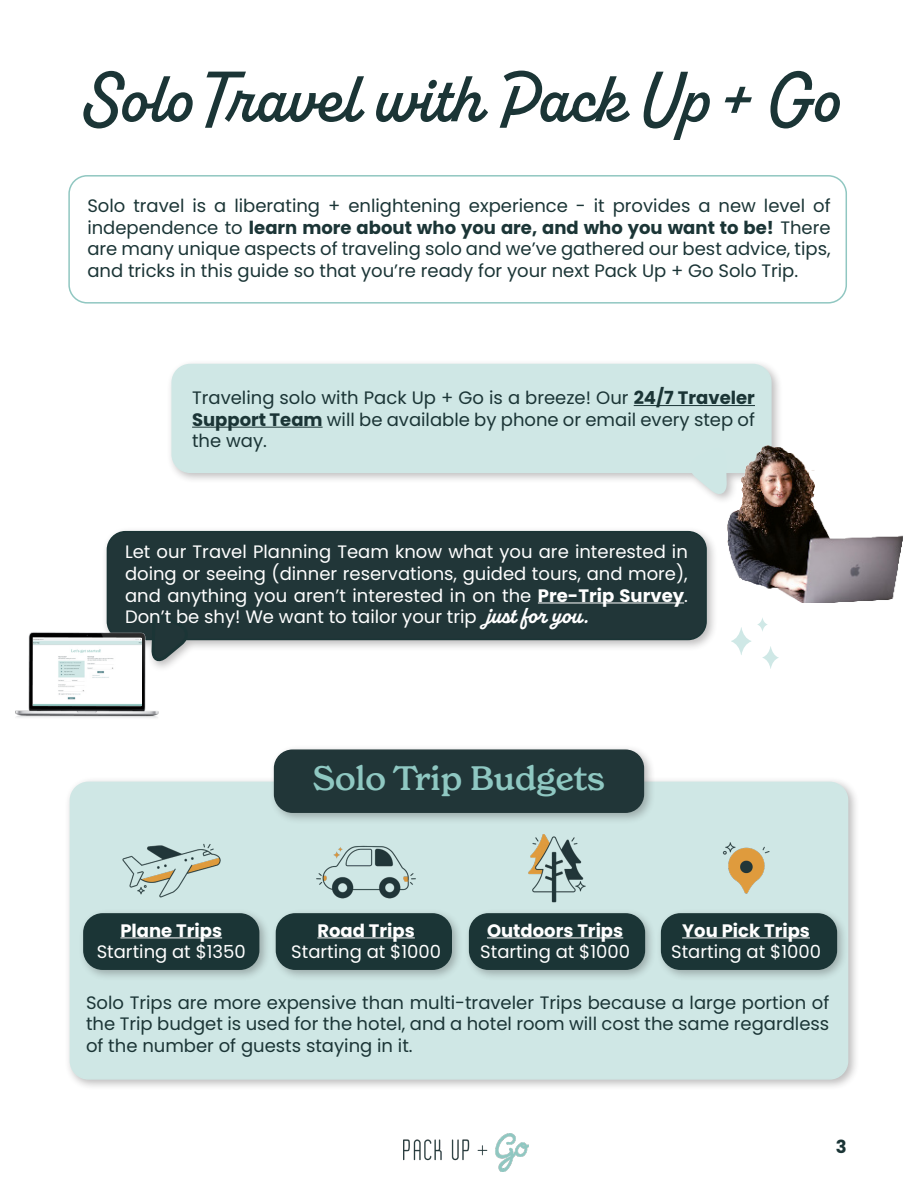
<style>
.page{position:relative;width:918px;height:1188px;background:#fff}
.page>*{position:absolute;margin:0;border:0;box-sizing:border-box;transform-origin:0 0}
.t1{font:600 72px "Alkaline";color:#1b3536}
.t2{font:500 33px "New Spirit";color:#8fc8c2}
.t3{font:18px/21.6px "Poppins";color:#1b3536;text-align:justify}
.t4{font:18px/21.6px "Poppins";color:#fff;text-align:justify}
.t5{font:700 18px "Poppins";color:#fff}
.t6{font:700 18px "Poppins";color:#1b3536}
.s1{font-weight:700}
.s2{font-family:"Alkaline";font-weight:700;font-size:24px}
</style>
<div class="page">
<img style="left:403px;top:1134px;width:125px;height:37px">
<div style="left:65px;top:777px;width:795px;height:314px;background:#231f20;opacity:.3"></div>
<div style="left:70px;top:782px;width:778px;height:297px;background:#cfe7e5;border-radius:18px"></div>
<div style="left:70px;top:782px;width:778px;height:298px;border:2px solid #cfe7e5;border-radius:18px"></div>
<div style="left:656px;top:908px;width:193px;height:74px;background:#231f20;opacity:.3"></div>
<div style="left:662px;top:915px;width:174px;height:53px;background:#1b3536;border-radius:18px"></div>
<div style="left:661px;top:913px;width:176px;height:57px;border:3px solid #1b3536;border-radius:18px"></div>
<div style="left:464px;top:908px;width:193px;height:74px;background:#231f20;opacity:.3"></div>
<div style="left:470px;top:915px;width:174px;height:53px;background:#1b3536;border-radius:18px"></div>
<div style="left:469px;top:913px;width:176px;height:57px;border:3px solid #1b3536;border-radius:18px"></div>
<div style="left:271px;top:908px;width:193px;height:74px;background:#231f20;opacity:.3"></div>
<div style="left:277px;top:915px;width:173px;height:53px;background:#1b3536;border-radius:18px"></div>
<div style="left:276px;top:913px;width:176px;height:57px;border:3px solid #1b3536;border-radius:18px"></div>
<div style="left:78px;top:908px;width:193px;height:74px;background:#231f20;opacity:.3"></div>
<div style="left:85px;top:915px;width:173px;height:53px;background:#1b3536;border-radius:18px"></div>
<div style="left:83px;top:913px;width:176px;height:57px;border:3px solid #1b3536;border-radius:18px"></div>
<hr style="left:120px;top:937px;width:102px;height:1px;background:#fff">
<div style="left:166px;top:359px;width:617px;height:146px;background:#231f20;opacity:.3"></div>
<div style="left:172px;top:365px;width:599px;height:107px;background:#cfe7e5;border-radius:18px"></div>
<div style="left:171px;top:364px;width:601px;height:109px;border:2px solid #cfe7e5;border-radius:18px"></div>
<svg style="left:686px;top:470px;width:6px;height:25px"></svg>
<div style="left:102px;top:526px;width:616px;height:146px;background:#231f20;opacity:.3"></div>
<div style="left:107px;top:532px;width:599px;height:107px;background:#213638;border-radius:18px"></div>
<div style="left:107px;top:531px;width:600px;height:109px;border:2px solid #1b3536;border-radius:18px"></div>
<svg style="left:162px;top:637px;width:30px;height:26px"></svg>
<hr style="left:634px;top:405px;width:121px;height:1px;background:#1b3536">
<hr style="left:192px;top:427px;width:131px;height:1px;background:#1b3536">
<hr style="left:538px;top:603px;width:146px;height:1px;background:#fff">
<div style="left:269px;top:744px;width:386px;height:80px;background:#231f20;opacity:.3"></div>
<div style="left:275px;top:750px;width:368px;height:62px;background:#213638;border-radius:18px"></div>
<div style="left:274px;top:749px;width:370px;height:64px;border:2px solid #213638;border-radius:18px"></div>
<hr style="left:487px;top:937px;width:136px;height:1px;background:#fff">
<hr style="left:317px;top:937px;width:98px;height:1px;background:#fff">
<hr style="left:682px;top:937px;width:128px;height:1px;background:#fff">
<img style="left:692px;top:433px;width:211px;height:169px">
<img style="left:15px;top:630px;width:147px;height:88px">
<svg style="left:757px;top:618px;width:11px;height:13px"></svg>
<svg style="left:731px;top:627px;width:20px;height:28px"></svg>
<svg style="left:762px;top:646px;width:17px;height:23px"></svg>
<div style="left:68px;top:175px;width:779px;height:129px;border:2px solid #90c7c1;border-radius:18px"></div>
<img style="left:115px;top:843px;width:113px;height:74px">
<img style="left:499px;top:811px;width:112px;height:106px">
<img style="left:310px;top:816px;width:112px;height:101px">
<img style="left:690px;top:842px;width:112px;height:75px">
<img style="left:34px;top:638px;width:107px;height:67px">
<p class="t1" style="left:83px;top:54px;width:754px">Solo Travel with Pack Up + Go</p>
<p class="t3" style="left:87px;top:195px;width:745px">Solo travel is a liberating + enlightening experience - it provides a new level of independence to <span class="s1">learn more about who you are, and who you want to be!</span> There are many unique aspects of traveling solo and we’ve gathered our best advice, tips, and tricks in this guide so that you’re ready for your next Pack Up + Go Solo Trip.</p>
<p class="t3" style="left:192px;top:387px;width:564px">Traveling solo with Pack Up + Go is a breeze! Our <span class="s1">24/7 Traveler Support Team</span> will be available by phone or email every step of the way.</p>
<p class="t4" style="left:125px;top:541px;width:564px">Let our Travel Planning Team know what you are interested in doing or seeing (dinner reservations, guided tours, and more), and anything you aren’t interested in on the <span class="s1">Pre-Trip Survey</span>.<br>Don’t be shy! We want to tailor your trip <span class="s2">just for you.</span></p>
<p class="t2" style="left:313px;top:758px;width:294px">Solo Trip Budgets</p>
<p class="t5" style="left:120px;top:920px;width:103px">Plane Trips</p>
<p class="t4" style="left:97px;top:941px;width:151px">Starting at $1350</p>
<p class="t5" style="left:317px;top:920px;width:99px">Road Trips</p>
<p class="t4" style="left:291px;top:941px;width:151px">Starting at $1000</p>
<p class="t5" style="left:487px;top:920px;width:138px">Outdoors Trips</p>
<p class="t4" style="left:480px;top:941px;width:151px">Starting at $1000</p>
<p class="t5" style="left:682px;top:920px;width:129px">You Pick Trips</p>
<p class="t4" style="left:671px;top:941px;width:151px">Starting at $1000</p>
<p class="t3" style="left:86px;top:992px;width:745px">Solo Trips are more expensive than multi-traveler Trips because a large portion of the Trip budget is used for the hotel, and a hotel room will cost the same regardless of the number of guests staying in it.</p>
<p class="t6" style="left:836px;top:1136px;width:12px">3</p>
</div>
